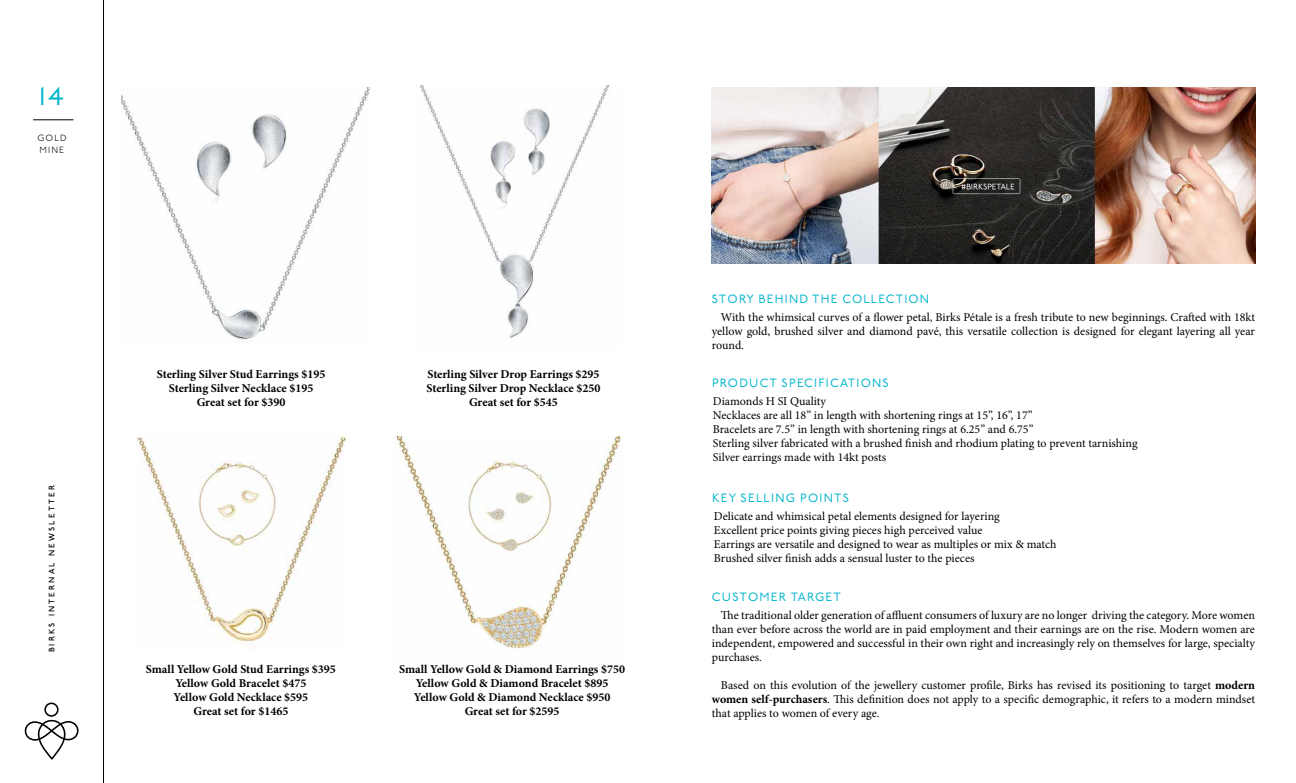
<style>
.page{position:relative;width:1296px;height:783px;background:#fff}
.page>*{position:absolute;margin:0;border:0;box-sizing:border-box;transform-origin:0 0}
.t1{font:26px "P22 Underground Pro";color:#00b5cc}
.t2{font:12px/14px "Minion Pro";color:#000;text-align:justify}
.t3{font:700 12px/14px "Minion Pro";color:#000;text-align:center}
.t4{font:12px "P22 Underground Pro";letter-spacing:.1em;color:#00b5cc}
.t5{font:300 9px/12px "P22 Underground Pro";letter-spacing:.12em;color:#000}
.t6{font:500 8px "P22 Underground Pro";letter-spacing:.27em;color:#000}
.s1{font-weight:700}
</style>
<div class="page">
<hr style="left:33px;top:120px;width:40px;height:1px;background:#000">
<hr style="left:103px;top:0;width:1px;height:783px;background:#000">
<svg style="left:25px;top:703px;width:54px;height:57px"></svg>
<img style="left:712px;top:87px;width:543px;height:177px">
<img style="left:122px;top:87px;width:248px;height:254px">
<img style="left:137px;top:434px;width:210px;height:210px">
<img style="left:420px;top:86px;width:190px;height:252px">
<img style="left:396px;top:437px;width:227px;height:215px">
<img style="left:484px;top:137px;width:36px;height:72px">
<img style="left:519px;top:102px;width:35px;height:73px">
<img style="left:193px;top:108px;width:95px;height:95px">
<img style="left:189px;top:450px;width:100px;height:101px">
<img style="left:460px;top:448px;width:103px;height:112px">
<img style="left:484px;top:480px;width:51px;height:43px">
<img style="left:211px;top:486px;width:50px;height:35px">
<h1 class="t1" style="left:39px;top:77px;width:26px">14</h1>
<p class="t5" style="left:38px;top:132px;width:31px">GOLD<br>MINE</p>
<p class="t6" style="left:46px;top:652px;width:169px;rotate:-90deg">BIRKS INTERNAL NEWSLETTER</p>
<p class="t3" style="left:157px;top:367px;width:170px">Sterling Silver Stud Earrings $195<br>Sterling Silver Necklace $195<br>Great set for $390</p>
<p class="t3" style="left:427px;top:367px;width:175px">Sterling Silver Drop Earrings $295<br>Sterling Silver Drop Necklace $250<br>Great set for $545</p>
<p class="t3" style="left:146px;top:662px;width:192px">Small Yellow Gold Stud Earrings $395<br>Yellow Gold Bracelet $475<br>Yellow Gold Necklace $595<br>Great set for $1465</p>
<p class="t3" style="left:399px;top:662px;width:228px">Small Yellow Gold &amp; Diamond Earrings $750<br>Yellow Gold &amp; Diamond Bracelet $895<br>Yellow Gold &amp; Diamond Necklace $950<br>Great set for $2595</p>
<p class="t4" style="left:712px;top:290px;width:219px">STORY BEHIND THE COLLECTION</p>
<p class="t2" style="left:712px;top:311px;width:545px;text-indent:9px">With the whimsical curves of a flower petal, Birks Pétale is a fresh tribute to new beginnings. Crafted with 18kt yellow gold, brushed silver and diamond pavé, this versatile collection is designed for elegant layering all year round.</p>
<p class="t4" style="left:712px;top:374px;width:178px">PRODUCT SPECIFICATIONS</p>
<p class="t2" style="left:713px;top:394px;width:426px;text-align:left">Diamonds H SI Quality<br>Necklaces are all 18” in length with shortening rings at 15”, 16”, 17”<br>Bracelets are 7.5” in length with shortening rings at 6.25” and 6.75”<br>Sterling silver fabricated with a brushed finish and rhodium plating to prevent tarnishing Silver earrings made with 14kt posts</p>
<p class="t4" style="left:712px;top:489px;width:139px">KEY SELLING POINTS</p>
<p class="t2" style="left:714px;top:509px;width:344px;text-align:left">Delicate and whimsical petal elements designed for layering<br>Excellent price points giving pieces high perceived value<br>Earrings are versatile and designed to wear as multiples or mix &amp; match Brushed silver finish adds a sensual luster to the pieces</p>
<p class="t4" style="left:712px;top:588px;width:130px">CUSTOMER TARGET</p>
<p class="t2" style="left:712px;top:608px;width:545px;text-indent:9px">The traditional older generation of affluent consumers of luxury are no longer driving the category. More women than ever before across the world are in paid employment and their earnings are on the rise. Modern women are independent, empowered and successful in their own right and increasingly rely on themselves for large, specialty purchases.</p>
<p class="t2" style="left:712px;top:678px;width:545px;text-indent:9px">Based on this evolution of the jewellery customer profile, Birks has revised its positioning to target <span class="s1">modern women self-purchasers</span>. This definition does not apply to a specific demographic, it refers to a modern mindset that applies to women of every age.</p>
</div>
